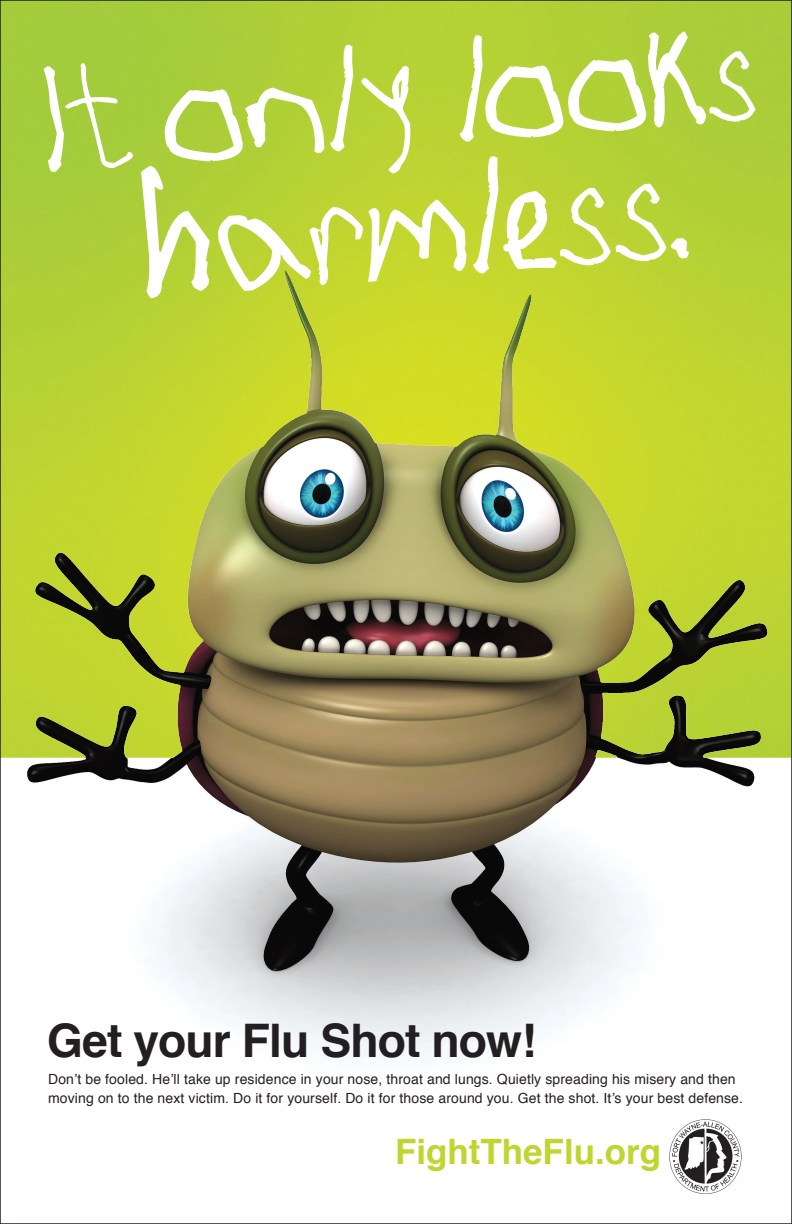
<style>
.page{position:relative;width:792px;height:1224px;background:#fff}
.page>*{position:absolute;margin:0;border:0;box-sizing:border-box;transform-origin:0 0}
.t1{font:154px "Righty Uses Left Hand";color:#fff}
.t2{font:140px "Righty Uses Left Hand";color:#fff}
.t3{font:700 46.3px "Helvetica";letter-spacing:-.02em;color:#231f20}
.t4{font:700 35px "Helvetica";color:#bed630}
.t5{font:14px/19.2px "Helvetica";letter-spacing:.01em;color:#231f20}
</style>
<div class="page">
<img style="left:2px;top:2px;width:788px;height:191px">
<img style="left:2px;top:193px;width:788px;height:865px">
<img style="left:669px;top:1120px;width:73px;height:73px">
<p class="t2" style="left:27px;top:46px;width:725px;rotate:-4deg">It only looks</p>
<p class="t1" style="left:127px;top:158px;width:570px;rotate:-4deg">harmless.</p>
<p class="t3" style="left:47px;top:1003px;width:491px">Get your Flu Shot now!</p>
<p class="t5" style="left:48px;top:1070px;width:697px">Don’t be fooled. He’ll take up residence in your nose, throat and lungs. Quietly spreading his misery and then moving on to the next victim. Do it for yourself. Do it for those around you. Get the shot. It’s your best defense.</p>
<p class="t4" style="left:395px;top:1124px;width:268px">FightTheFlu.org</p>
</div>
